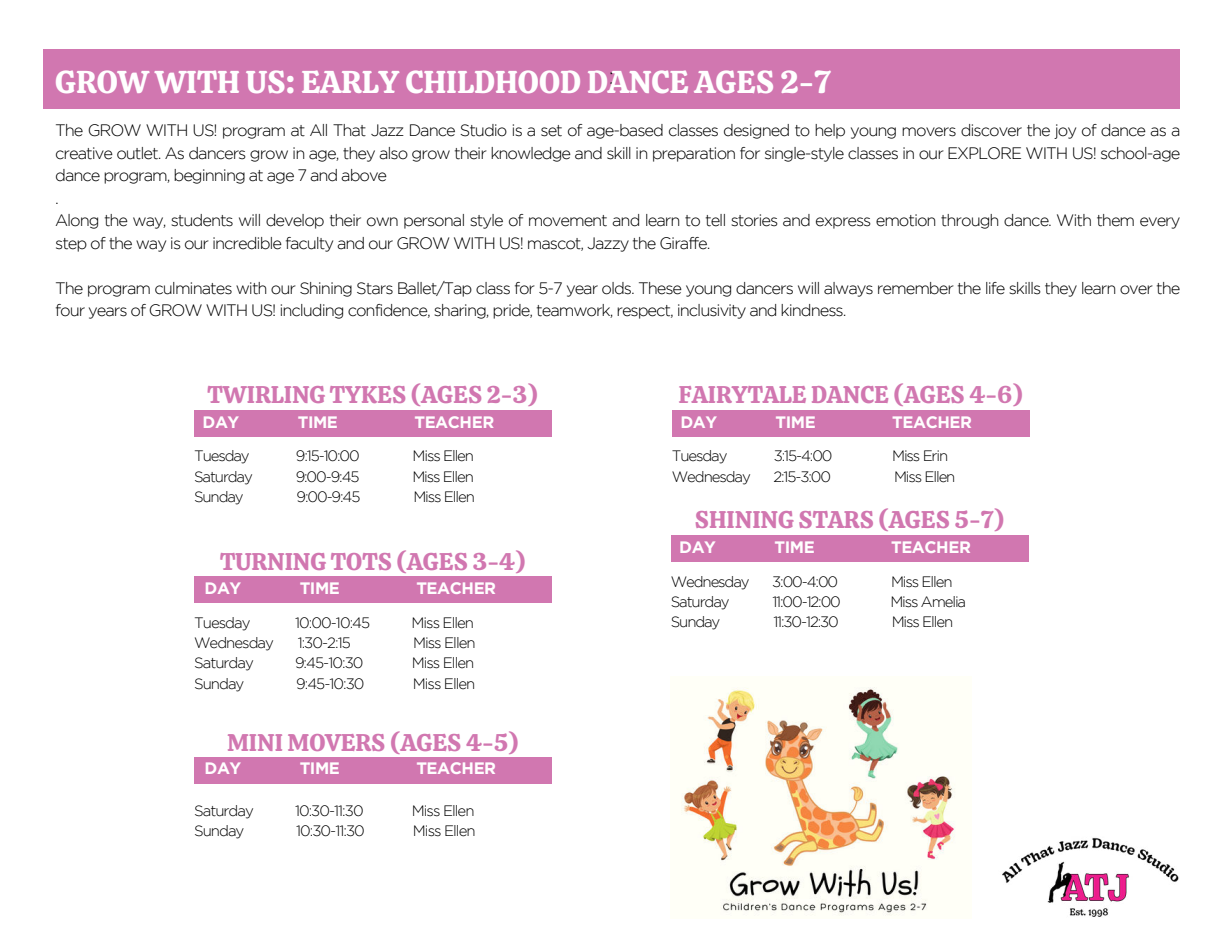
<style>
.page{position:relative;width:1215px;height:945px;background:#fff}
.page>*{position:absolute;margin:0;border:0;box-sizing:border-box;transform-origin:0 0}
.t1{font:31.5px "Calistoga";color:#fff}
.t2{font:24px "Calistoga";color:#d177b0}
.t3{font:300 22.5px "Gotham";color:#000}
.t4{font:300 16.5px/22.5px "Gotham";letter-spacing:-.065em;color:#000}
.t5{font:700 16.5px "Gotham";letter-spacing:-.025em;color:#fff}
.t6{font:300 15px "Gotham";letter-spacing:-.075em;color:#000}
</style>
<div class="page">
<div style="left:43px;top:49px;width:1137px;height:60px;background:#d177b0"></div>
<div style="left:194px;top:410px;width:358px;height:26px;background:#d177b0"></div>
<div style="left:194px;top:577px;width:358px;height:26px;background:#d177b0"></div>
<div style="left:194px;top:758px;width:358px;height:26px;background:#d177b0"></div>
<div style="left:672px;top:410px;width:358px;height:26px;background:#d177b0"></div>
<div style="left:671px;top:535px;width:357px;height:26px;background:#d177b0"></div>
<img style="left:681px;top:687px;width:275px;height:229px">
<img style="left:1002px;top:837px;width:177px;height:80px">
<h1 class="t1" style="left:55px;top:54px;width:778px">GROW WITH US: EARLY CHILDHOOD DANCE AGES 2-7</h1>
<h3 class="t3" style="left:609px;top:64px;width:7px">:</h3>
<p class="t4" style="left:55px;top:119px;width:1127px">The GROW WITH US! program at All That Jazz Dance Studio is a set of age-based classes designed to help young movers discover the joy of dance as a creative outlet. As dancers grow in age, they also grow their knowledge and skill in preparation for single-style classes in our EXPLORE WITH US! school-age dance program, beginning at age 7 and above<br>.<br>Along the way, students will develop their own personal style of movement and learn to tell stories and express emotion through dance. With them every step of the way is our incredible faculty and our GROW WITH US! mascot, Jazzy the Giraffe.</p>
<p class="t4" style="left:55px;top:276px;width:1127px">The program culminates with our Shining Stars Ballet/Tap class for 5-7 year olds. These young dancers will always remember the life skills they learn over the four years of GROW WITH US! including confidence, sharing, pride, teamwork, respect, inclusivity and kindness.</p>
<h2 class="t2" style="left:208px;top:374px;width:332px">TWIRLING TYKES (AGES 2-3)</h2>
<p class="t5" style="left:203px;top:412px;width:38px">DAY</p>
<p class="t5" style="left:298px;top:412px;width:42px">TIME</p>
<p class="t5" style="left:414px;top:412px;width:81px">TEACHER</p>
<p class="t6" style="left:194px;top:448px;width:57px">Tuesday</p>
<p class="t6" style="left:296px;top:448px;width:65px">9:15-10:00</p>
<p class="t6" style="left:413px;top:448px;width:63px">Miss Ellen</p>
<p class="t6" style="left:194px;top:468px;width:60px">Saturday</p>
<p class="t6" style="left:296px;top:468px;width:65px">9:00-9:45</p>
<p class="t6" style="left:412px;top:468px;width:63px">Miss Ellen</p>
<p class="t6" style="left:194px;top:488px;width:51px">Sunday</p>
<p class="t6" style="left:297px;top:488px;width:65px">9:00-9:45</p>
<p class="t6" style="left:413px;top:488px;width:63px">Miss Ellen</p>
<h2 class="t2" style="left:220px;top:540px;width:307px">TURNING TOTS (AGES 3-4)</h2>
<p class="t5" style="left:205px;top:579px;width:38px">DAY</p>
<p class="t5" style="left:300px;top:579px;width:42px">TIME</p>
<p class="t5" style="left:416px;top:579px;width:81px">TEACHER</p>
<p class="t6" style="left:194px;top:614px;width:58px">Tuesday</p>
<p class="t6" style="left:295px;top:614px;width:77px">10:00-10:45</p>
<p class="t6" style="left:411px;top:614px;width:64px">Miss Ellen</p>
<p class="t6" style="left:194px;top:635px;width:81px">Wednesday</p>
<p class="t6" style="left:298px;top:635px;width:55px">1:30-2:15</p>
<p class="t6" style="left:413px;top:635px;width:64px">Miss Ellen</p>
<p class="t6" style="left:194px;top:655px;width:61px">Saturday</p>
<p class="t6" style="left:295px;top:655px;width:70px">9:45-10:30</p>
<p class="t6" style="left:412px;top:655px;width:64px">Miss Ellen</p>
<p class="t6" style="left:194px;top:675px;width:52px">Sunday</p>
<p class="t6" style="left:296px;top:675px;width:70px">9:45-10:30</p>
<p class="t6" style="left:413px;top:675px;width:64px">Miss Ellen</p>
<h2 class="t2" style="left:227px;top:722px;width:293px">MINI MOVERS (AGES 4-5)</h2>
<p class="t5" style="left:205px;top:759px;width:38px">DAY</p>
<p class="t5" style="left:300px;top:759px;width:42px">TIME</p>
<p class="t5" style="left:416px;top:759px;width:81px">TEACHER</p>
<p class="t6" style="left:194px;top:803px;width:61px">Saturday</p>
<p class="t6" style="left:295px;top:803px;width:70px">10:30-11:30</p>
<p class="t6" style="left:412px;top:803px;width:64px">Miss Ellen</p>
<p class="t6" style="left:194px;top:823px;width:52px">Sunday</p>
<p class="t6" style="left:296px;top:823px;width:70px">10:30-11:30</p>
<p class="t6" style="left:413px;top:823px;width:64px">Miss Ellen</p>
<h2 class="t2" style="left:678px;top:374px;width:346px">FAIRYTALE DANCE (AGES 4-6)</h2>
<p class="t5" style="left:680px;top:412px;width:38px">DAY</p>
<p class="t5" style="left:776px;top:412px;width:42px">TIME</p>
<p class="t5" style="left:892px;top:412px;width:81px">TEACHER</p>
<p class="t6" style="left:672px;top:448px;width:57px">Tuesday</p>
<p class="t6" style="left:774px;top:448px;width:60px">3:15-4:00</p>
<p class="t6" style="left:892px;top:448px;width:58px">Miss Erin</p>
<p class="t6" style="left:672px;top:468px;width:80px">Wednesday</p>
<p class="t6" style="left:773px;top:468px;width:59px">2:15-3:00</p>
<p class="t6" style="left:894px;top:468px;width:63px">Miss Ellen</p>
<h2 class="t2" style="left:695px;top:499px;width:311px">SHINING STARS (AGES 5-7)</h2>
<p class="t5" style="left:679px;top:538px;width:38px">DAY</p>
<p class="t5" style="left:774px;top:538px;width:42px">TIME</p>
<p class="t5" style="left:891px;top:538px;width:81px">TEACHER</p>
<p class="t6" style="left:671px;top:573px;width:80px">Wednesday</p>
<p class="t6" style="left:772px;top:573px;width:68px">3:00-4:00</p>
<p class="t6" style="left:891px;top:573px;width:63px">Miss Ellen</p>
<p class="t6" style="left:671px;top:593px;width:60px">Saturday</p>
<p class="t6" style="left:772px;top:593px;width:70px">11:00-12:00</p>
<p class="t6" style="left:890px;top:593px;width:77px">Miss Amelia</p>
<p class="t6" style="left:671px;top:614px;width:51px">Sunday</p>
<p class="t6" style="left:773px;top:614px;width:67px">11:30-12:30</p>
<p class="t6" style="left:892px;top:614px;width:63px">Miss Ellen</p>
</div>
